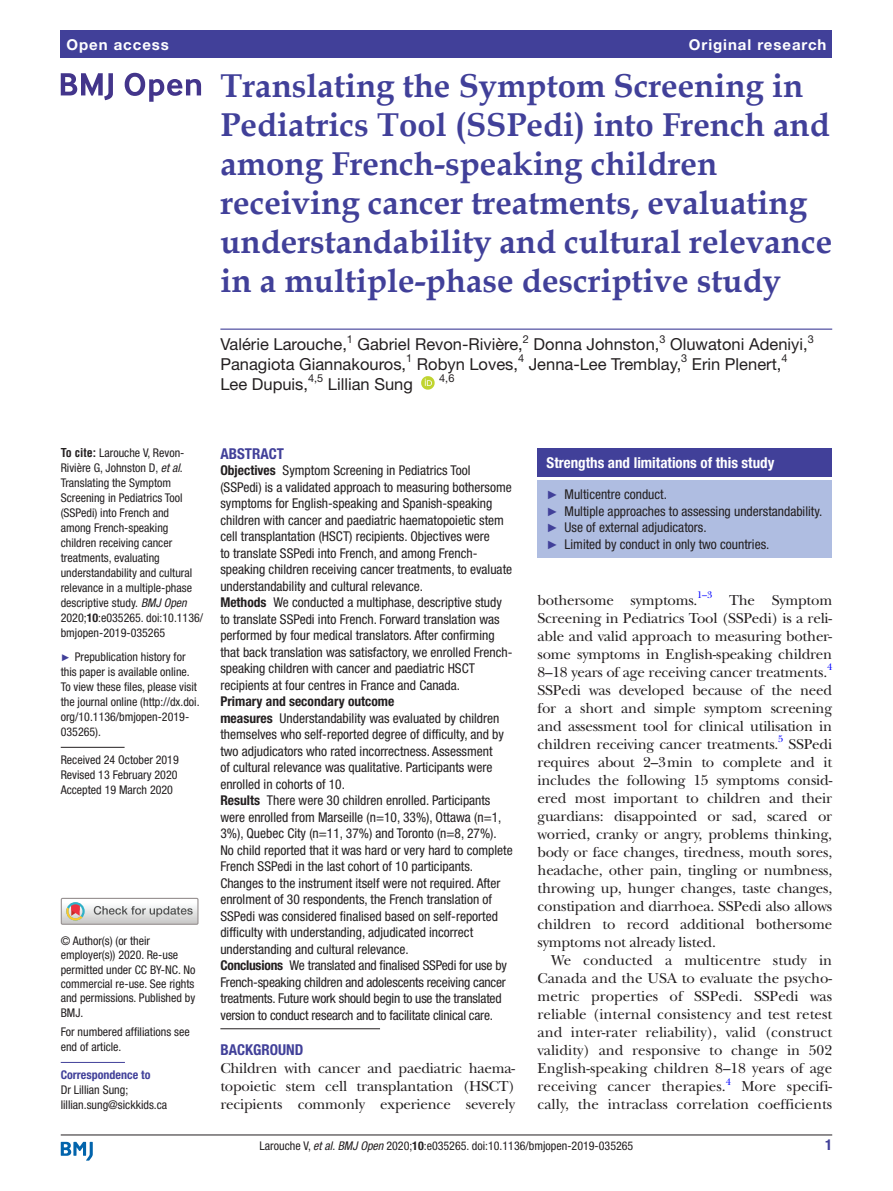
<style>
.page{position:relative;width:893px;height:1191px;background:#fff}
.page>*{position:absolute;margin:0;border:0;box-sizing:border-box;transform-origin:0 0}
.t1{font:700 33px/39px "Book Antiqua";color:#414099}
.t2{font:16.5px "Helvetica Neue LT Std";color:#231f20}
.t3{font:15px/18px "New Baskerville";letter-spacing:-.015em;color:#231f20;text-align:justify}
.t4{font:700 condensed 15px "Helvetica Neue LT Std";color:#fff}
.t5{font:700 15px "Helvetica Neue LT Std";letter-spacing:.065em;color:#fff}
.t6{font:700 condensed 15px "Helvetica Neue LT Std";color:#414099}
.t7{font:condensed 13.5px/16.5px "Helvetica Neue LT Std";color:#231f20}
.t8{font:condensed 12px/15px "Helvetica Neue LT Std";color:#231f20}
.t9{font:700 condensed 12px "Helvetica Neue LT Std";color:#414099}
.t10{font:10.95px "Helvetica Neue LT Std";color:#231f20}
.t11{font:9.9px "New Baskerville";color:#00f}
.s1{font-family:"Helvetica LT Std";font-weight:700}
.s2{font-style:italic}
.s3{font-weight:700}
.s4{font-family:"Arial";font-stretch:normal;font-size:9.75px;color:#414099}
.s5{font-family:"Arial";font-stretch:normal;font-size:12px;color:#414099}
</style>
<div class="page">
<hr style="left:61px;top:1134px;width:771px;height:1px;background:#231f20">
<svg style="left:61px;top:1141px;width:32px;height:19px"></svg>
<div style="left:61px;top:31px;width:771px;height:27px;background:#414099"></div>
<hr style="left:220px;top:328px;width:612px;height:2px;background:#414099">
<svg style="left:421px;top:376px;width:14px;height:14px"></svg>
<hr style="left:61px;top:747px;width:64px;height:1px;background:#231f20">
<hr style="left:61px;top:1062px;width:64px;height:1px;background:#414099">
<svg style="left:61px;top:73px;width:52px;height:27px"></svg>
<svg style="left:125px;top:73px;width:76px;height:29px"></svg>
<div style="left:61px;top:897px;width:138px;height:27px;border:1px solid #969090"></div>
<svg style="left:61px;top:898px;width:137px;height:26px"></svg>
<hr style="left:220px;top:1028px;width:160px;height:1px;background:#231f20">
<div style="left:538px;top:448px;width:294px;height:29px;background:#414099"></div>
<div style="left:538px;top:481px;width:294px;height:77px;background:#afbde1"></div>
<p class="t5" style="left:66px;top:35px;width:104px">Open access</p>
<p class="t5" style="left:689px;top:35px;width:139px">Original research</p>
<p class="t1" style="left:220px;top:66px;width:613px">Translating the Symptom Screening in Pediatrics Tool (SSPedi) into French and among French-speaking children receiving cancer treatments, evaluating understandability and cultural relevance in a multiple-phase descriptive study</p>
<p class="t2" style="left:220px;top:335px;width:128px">Valérie Larouche,</p>
<p class="t10" style="left:347px;top:332px;width:8px">1</p>
<p class="t2" style="left:358px;top:335px;width:167px">Gabriel Revon-Rivière,</p>
<p class="t10" style="left:523px;top:332px;width:8px">2</p>
<p class="t2" style="left:534px;top:335px;width:127px">Donna Johnston,</p>
<p class="t10" style="left:659px;top:332px;width:8px">3</p>
<p class="t2" style="left:670px;top:335px;width:139px">Oluwatoni Adeniyi,</p>
<p class="t10" style="left:808px;top:332px;width:8px">3</p>
<p class="t2" style="left:220px;top:354px;width:187px">Panagiota Giannakouros,</p>
<p class="t10" style="left:406px;top:352px;width:8px">1</p>
<p class="t2" style="left:417px;top:354px;width:103px">Robyn Loves,</p>
<p class="t10" style="left:518px;top:352px;width:8px">4</p>
<p class="t2" style="left:529px;top:354px;width:154px">Jenna-Lee Tremblay,</p>
<p class="t10" style="left:681px;top:352px;width:8px">3</p>
<p class="t2" style="left:692px;top:354px;width:91px">Erin Plenert,</p>
<p class="t10" style="left:781px;top:352px;width:8px">4</p>
<p class="t2" style="left:220px;top:374px;width:89px">Lee Dupuis,</p>
<p class="t10" style="left:308px;top:372px;width:17px">4,5</p>
<p class="t2" style="left:328px;top:374px;width:86px">Lillian Sung</p>
<p class="t10" style="left:439px;top:372px;width:17px">4,6</p>
<p class="t8" style="left:61px;top:445px;width:144px"><span class="s1">To cite:</span> Larouche V, Revon-<br>Rivière G, Johnston D, <span class="s2">et al</span>.<br>Translating the Symptom<br>Screening in Pediatrics Tool (SSPedi) into French and<br>among French-speaking children receiving cancer treatments, evaluating understandability and cultural relevance in a multiple-phase descriptive study. <span class="s2">BMJ Open<br></span>2020;<span class="s3">10</span>:e035265. doi:10.1136/ bmjopen-2019-035265</p>
<p class="t8" style="left:61px;top:649px;width:140px"><span class="s4">►</span> Prepublication history for this paper is available online.<br>To view these files, please visit the journal online (http://dx.doi. org/10.1136/bmjopen-2019-<br>035265).</p>
<p class="t8" style="left:61px;top:752px;width:120px;text-align:justify">Received 24 October 2019<br>Revised 13 February 2020<br>Accepted 19 March 2020</p>
<p class="t8" style="left:61px;top:933px;width:136px;line-height:14.4px">© Author(s) (or their employer(s)) 2020. Re-use permitted under CC BY-NC. No commercial re-use. See rights and permissions. Published by<br>BMJ.</p>
<p class="t8" style="left:61px;top:1024px;width:130px">For numbered affiliations see end of article.</p>
<p class="t9" style="left:61px;top:1067px;width:91px">Correspondence to</p>
<p class="t8" style="left:61px;top:1082px;width:108px">Dr Lillian Sung; lillian.sung@sickkids.ca</p>
<p class="t6" style="left:220px;top:444px;width:65px">Abstract</p>
<p class="t7" style="left:220px;top:462px;width:294px"><span class="s3">Objectives</span> Symptom Screening in Pediatrics Tool (SSPedi) is a validated approach to measuring bothersome symptoms for English-speaking and Spanish-speaking children with cancer and paediatric haematopoietic stem cell transplantation (HSCT) recipients. Objectives were<br>to translate SSPedi into French, and among French&shy;speaking children receiving cancer treatments, to evaluate understandability and cultural relevance.<br><span class="s3">Methods</span> We conducted a multiphase, descriptive study to translate SSPedi into French. Forward translation was performed by four medical translators. After confirming that back translation was satisfactory, we enrolled French&shy;speaking children with cancer and paediatric HSCT recipients at four centres in France and Canada.</p>
<p class="t7" style="left:220px;top:693px;width:294px"><span class="s3">Primary and secondary outcome<br>measures</span> Understandability was evaluated by children themselves who self-reported degree of difficulty, and by two adjudicators who rated incorrectness. Assessment<br>of cultural relevance was qualitative. Participants were enrolled in cohorts of 10.<br><span class="s3">Results</span> There were 30 children enrolled. Participants were enrolled from Marseille (n=10, 33%), Ottawa (n=1, 3%), Quebec City (n=11, 37%) and Toronto (n=8, 27%).<br>No child reported that it was hard or very hard to complete French SSPedi in the last cohort of 10 participants.<br>Changes to the instrument itself were not required. After enrolment of 30 respondents, the French translation of SSPedi was considered finalised based on self-reported difficulty with understanding, adjudicated incorrect understanding and cultural relevance.<br><span class="s3">Conclusions</span> We translated and finalised SSPedi for use by French-speaking children and adolescents receiving cancer treatments. Future work should begin to use the translated version to conduct research and to facilitate clinical care.</p>
<p class="t6" style="left:220px;top:1041px;width:85px">Background</p>
<p class="t3" style="left:220px;top:1059px;width:296px">Children with cancer and paediatric haema&shy;topoietic stem cell transplantation (HSCT) recipients commonly experience severely</p>
<p class="t4" style="left:547px;top:453px;width:229px">Strengths and limitations of this study</p>
<p class="t7" style="left:547px;top:486px;width:277px"><span class="s5">►</span> Multicentre conduct.<br><span class="s5">►</span> Multiple approaches to assessing understandability. <span class="s5">►</span> Use of external adjudicators.<br><span class="s5">►</span> Limited by conduct in only two countries.</p>
<p class="t3" style="left:538px;top:591px;width:176px">bothersome symptoms.<sup>1–3</sup></p>
<p class="t3" style="left:538px;top:591px;width:296px;text-indent:192px">The Symptom Screening in Pediatrics Tool (SSPedi) is a reli&shy;able and valid approach to measuring bother&shy;some symptoms in English-speaking children 8–18 years of age receiving cancer treatments.</p>
<p class="t11" style="left:827px;top:661px;width:7px">4</p>
<p class="t3" style="left:538px;top:681px;width:296px">SSPedi was developed because of the need for a short and simple symptom screening and assessment tool for clinical utilisation in children receiving cancer treatments.</p>
<p class="t11" style="left:778px;top:733px;width:7px">5</p>
<p class="t3" style="left:538px;top:735px;width:296px;text-indent:251px">SSPedi requires about 2–3min to complete and it includes the following 15 symptoms consid&shy;ered most important to children and their guardians: disappointed or sad, scared or worried, cranky or angry, problems thinking, body or face changes, tiredness, mouth sores, headache, other pain, tingling or numbness, throwing up, hunger changes, taste changes, constipation and diarrhoea. SSPedi also allows children to record additional bothersome symptoms not already listed.</p>
<p class="t3" style="left:538px;top:951px;width:296px;text-indent:13px">We conducted a multicentre study in Canada and the USA to evaluate the psycho&shy;metric properties of SSPedi. SSPedi was reliable (internal consistency and test retest and inter-rater reliability), valid (construct validity) and responsive to change in 502<br>English-speaking children 8–18 years of age receiving cancer therapies.</p>
<p class="t11" style="left:726px;top:1075px;width:7px">4</p>
<p class="t3" style="left:538px;top:1077px;width:296px;text-align:right">More specifi-<br>cally, the intraclass correlation coefficients</p>
<p class="t8" style="left:260px;top:1137px;width:375px">Larouche V, <span class="s2">et al</span>. <span class="s2">BMJ Open</span> 2020;<span class="s3">10</span>:e035265. doi:10.1136/bmjopen-2019-035265</p>
<p class="t6" style="left:825px;top:1135px;width:9px">1</p>
</div>
